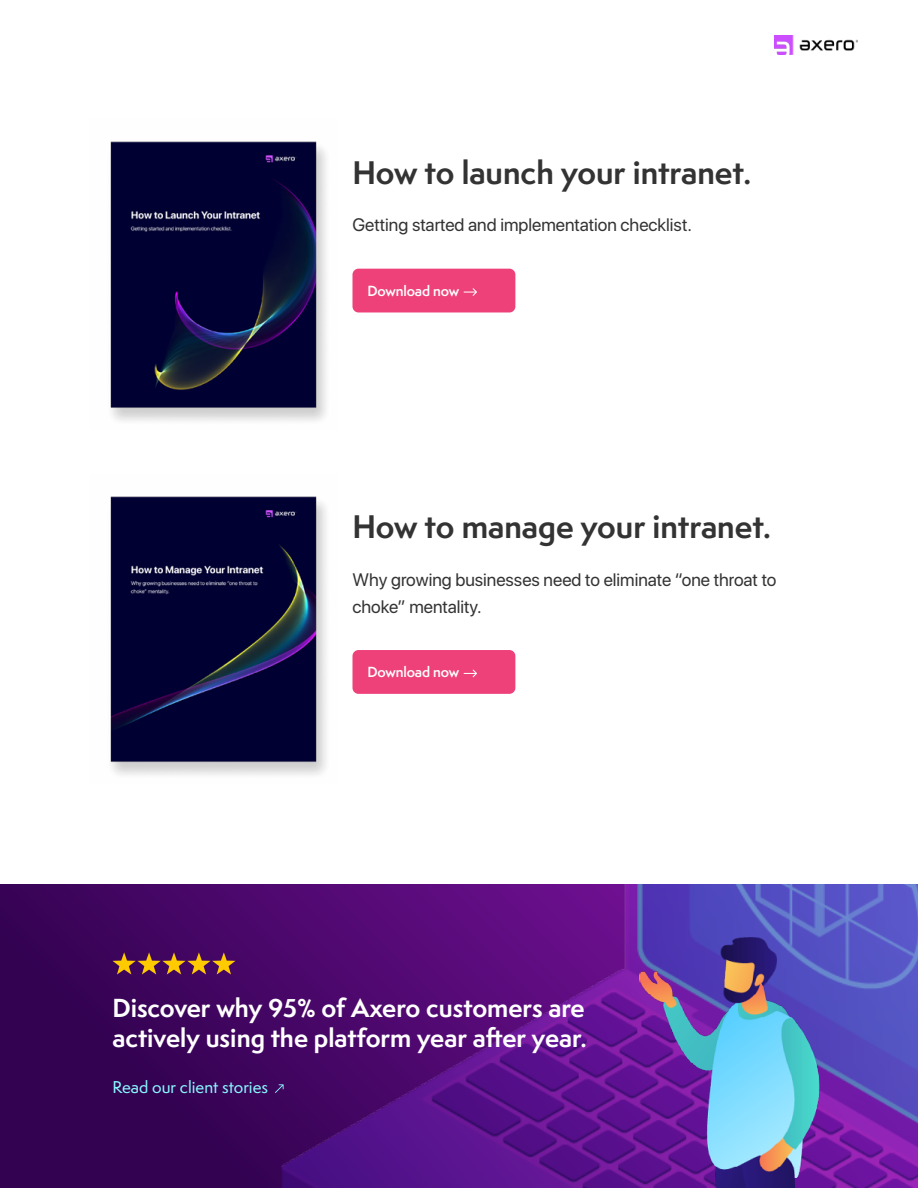
<style>
.page{position:relative;width:918px;height:1188px;background:#fff}
.page>*{position:absolute;margin:0;border:0;box-sizing:border-box;transform-origin:0 0}
.t1{font:700 30px "Semplicita Pro";color:#333}
.t2{font:700 24px/30px "Semplicita Pro";color:#fff}
.t3{font:18px/27px "SF Pro Display";color:#333}
.t4{font:500 15.75px "Semplicita Pro";color:#89f7fe}
.t5{font:600 13.5px "Semplicita Pro";letter-spacing:-.01em;color:#fff}
</style>
<div class="page">
<div style="left:0;top:885px;width:918px;height:303px;background:linear-gradient(to bottom,#420561,#31024f)"></div>
<img style="left:282px;top:885px;width:636px;height:303px">
<img style="left:639px;top:937px;width:201px;height:251px">
<img style="left:110px;top:141px;width:216px;height:280px">
<img style="left:110px;top:496px;width:217px;height:279px">
<div style="left:352px;top:269px;width:163px;height:43px;background:#ee4179;border-radius:6px"></div>
<svg style="left:464px;top:288px;width:13px;height:8px"></svg>
<div style="left:352px;top:650px;width:163px;height:44px;background:#ee4179;border-radius:6px"></div>
<svg style="left:464px;top:670px;width:13px;height:7px"></svg>
<svg style="left:112px;top:952px;width:124px;height:23px;background:#7b4241"></svg>
<svg style="left:275px;top:1084px;width:9px;height:9px"></svg>
<img style="left:774px;top:35px;width:84px;height:20px">
<h1 class="t1" style="left:352px;top:150px;width:400px">How to launch your intranet.</h1>
<p class="t3" style="left:352px;top:211px;width:341px">Getting started and implementation checklist.</p>
<p class="t5" style="left:368px;top:281px;width:93px">Download now</p>
<h1 class="t1" style="left:352px;top:504px;width:420px">How to manage your intranet.</h1>
<p class="t3" style="left:352px;top:566px;width:425px">Why growing businesses need to eliminate “one throat to choke” mentality.</p>
<p class="t5" style="left:368px;top:662px;width:93px">Download now</p>
<h2 class="t2" style="left:112px;top:992px;width:476px">Discover why 95% of Axero customers are actively using the platform year after year.</h2>
<p class="t4" style="left:112px;top:1076px;width:157px">Read our client stories</p>
</div>
